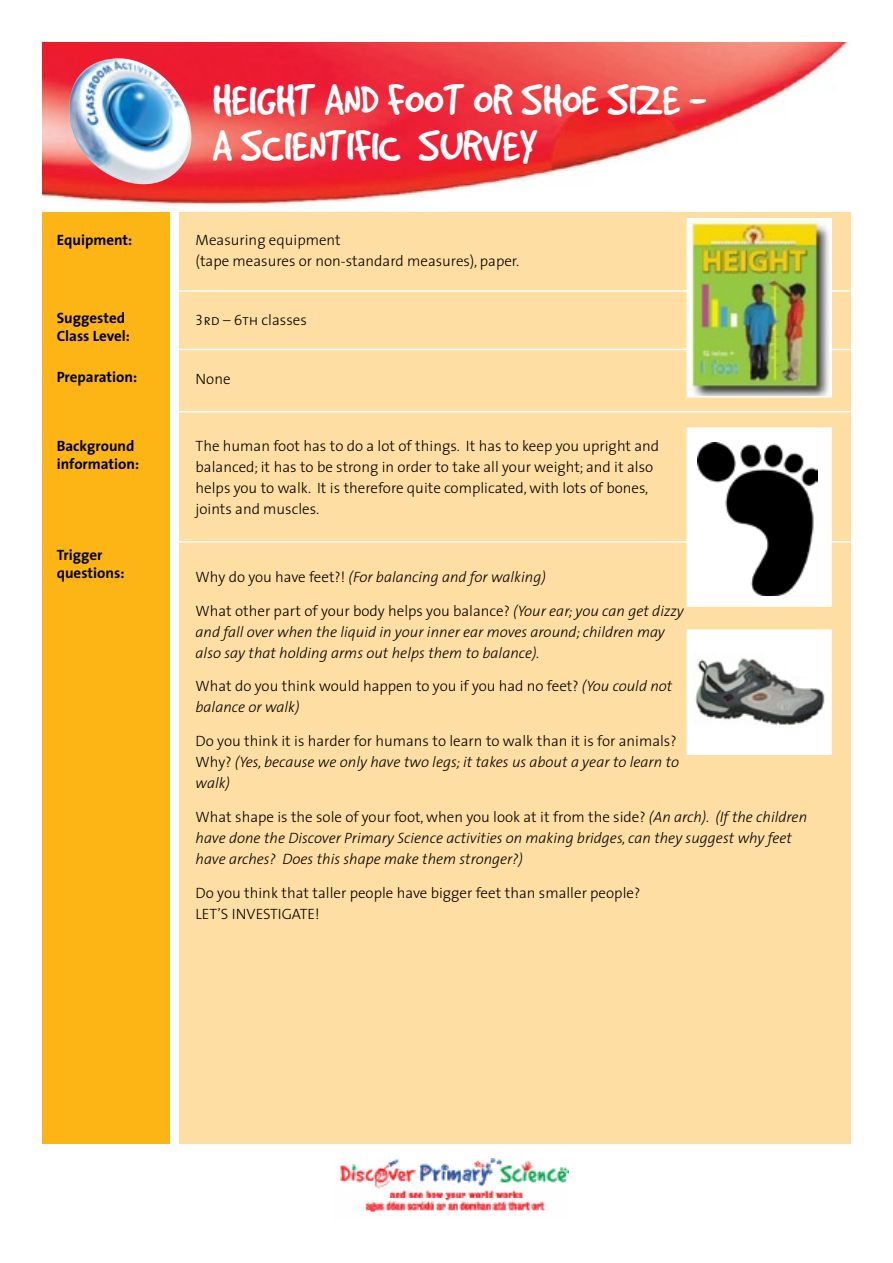
<style>
.page{position:relative;width:893px;height:1263px;background:#fff}
.page>*{position:absolute;margin:0;border:0;box-sizing:border-box;transform-origin:0 0}
.t1{font:48.3px/45.8px "Good Dog Cool";color:#fff}
.t2{font:300 15px/21px "The Sans";color:#000}
.t3{font:italic 300 15px/21px "The Sans";color:#000}
.t4{font:700 15px/18px "The Sans";color:#000}
.t5{font:15px "The Sans Light Caps";color:#000}
.s1{font-family:"The Sans";font-weight:300}
.s2{font-style:normal}
.s3{font-style:italic}
</style>
<div class="page">
<img style="left:43px;top:43px;width:805px;height:162px">
<div style="left:43px;top:213px;width:127px;height:931px;background:#fdb415"></div>
<div style="left:179px;top:213px;width:671px;height:931px;background:#ffdea3"></div>
<img style="left:340px;top:1158px;width:228px;height:54px">
<hr style="left:176px;top:290px;width:684px;height:2px;background:#fff">
<hr style="left:176px;top:349px;width:683px;height:1px;background:#fff">
<hr style="left:176px;top:411px;width:683px;height:1px;background:#fff">
<hr style="left:176px;top:541px;width:683px;height:2px;background:#fff">
<img style="left:69px;top:58px;width:122px;height:126px">
<img style="left:690px;top:221px;width:139px;height:174px">
<div style="left:687px;top:218px;width:145px;height:180px;border:2px solid #fff"></div>
<div style="left:687px;top:428px;width:144px;height:178px;background:#fff"></div>
<img style="left:697px;top:442px;width:121px;height:153px">
<div style="left:687px;top:427px;width:145px;height:180px;border:2px solid #fff"></div>
<div style="left:687px;top:630px;width:144px;height:124px;background:#fff"></div>
<img style="left:694px;top:658px;width:131px;height:68px">
<div style="left:687px;top:629px;width:145px;height:126px;border:2px solid #fff"></div>
<h1 class="t1" style="left:213px;top:77px;width:495px">HEIGHT AND FOOT OR SHOE SIZE -<br>A SCIENTIFIC SURVEY</h1>
<p class="t4" style="left:57px;top:230px;width:77px">Equipment:</p>
<p class="t2" style="left:196px;top:229px;width:325px">Measuring equipment<br>(tape measures or non-standard measures), paper.</p>
<p class="t4" style="left:57px;top:309px;width:75px">Suggested<br>Class Level:</p>
<p class="t4" style="left:57px;top:368px;width:82px">Preparation:</p>
<p class="t5" style="left:196px;top:307px;width:113px">3rd – 6th <span class="s1">classes</span></p>
<p class="t2" style="left:196px;top:368px;width:37px">None</p>
<p class="t4" style="left:57px;top:437px;width:84px">Background information:</p>
<p class="t2" style="left:196px;top:435px;width:465px">The human foot has to do a lot of things. It has to keep you upright and balanced; it has to be strong in order to take all your weight; and it also helps you to walk. It is therefore quite complicated, with lots of bones, joints and muscles.</p>
<p class="t4" style="left:57px;top:546px;width:69px">Trigger questions:</p>
<p class="t3" style="left:196px;top:566px;width:352px"><span class="s2">Why do you have feet?!</span> (For balancing and for walking)</p>
<p class="t3" style="left:196px;top:600px;width:490px"><span class="s2">What other part of your body helps you balance?</span> (Your ear; you can get dizzy and fall over when the liquid in your inner ear moves around; children may also say that holding arms out helps them to balance).</p>
<p class="t2" style="left:196px;top:675px;width:478px">What do you think would happen to you if you had no feet? <span class="s3">(You could not balance or walk)</span></p>
<p class="t2" style="left:196px;top:730px;width:485px">Do you think it is harder for humans to learn to walk than it is for animals?<br>Why? <span class="s3">(Yes, because we only have two legs; it takes us about a year to learn to walk)</span></p>
<p class="t3" style="left:196px;top:806px;width:613px"><span class="s2">What shape is the sole of your foot, when you look at it from the side?</span> (An arch). (If the children have done the Discover Primary Science activities on making bridges, can they suggest why feet have arches? Does this shape make them stronger?)</p>
<p class="t2" style="left:196px;top:882px;width:446px">Do you think that taller people have bigger feet than smaller people?<br>LET’S INVESTIGATE!</p>
</div>
